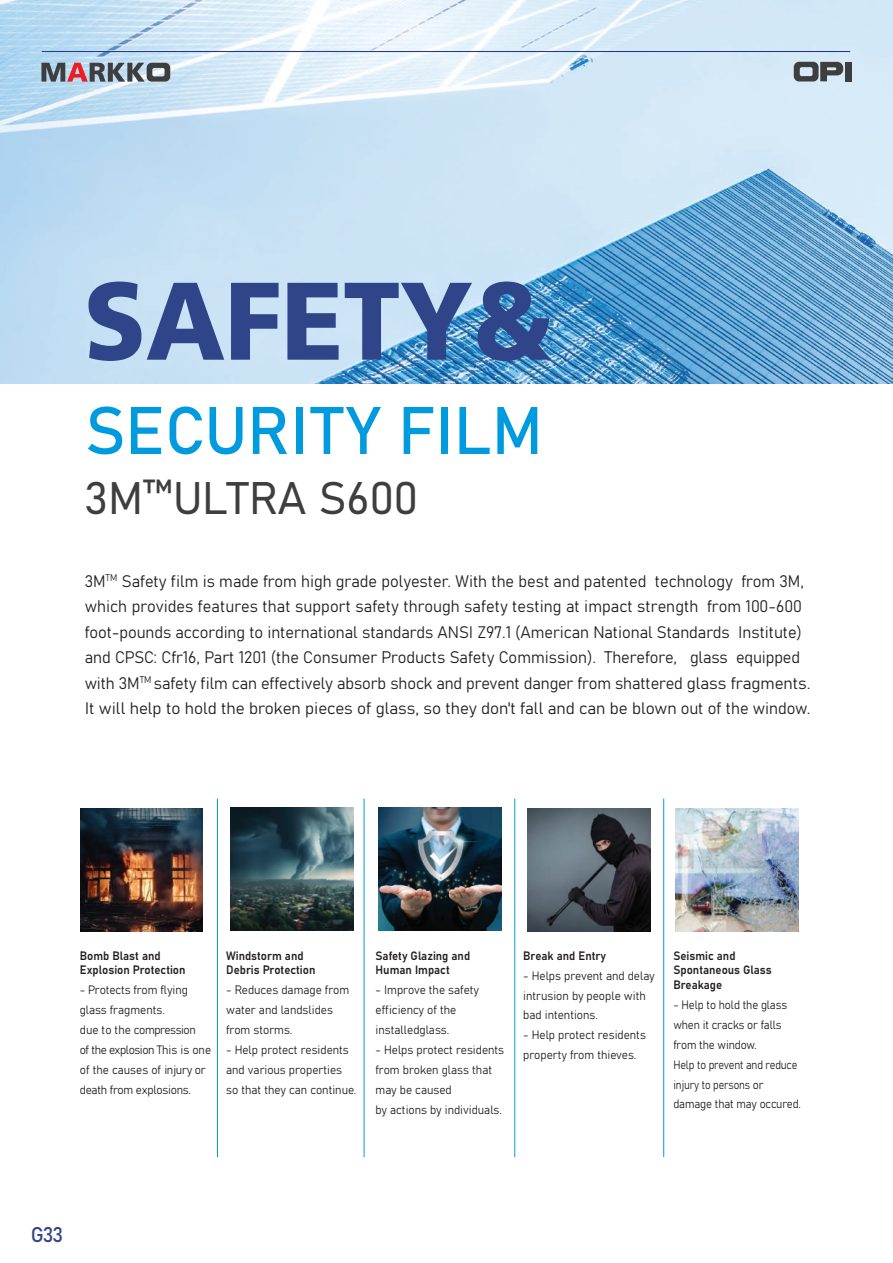
<style>
.page{position:relative;width:893px;height:1263px;background:#fff}
.page>*{position:absolute;margin:0;border:0;box-sizing:border-box;transform-origin:0 0}
.t1{font:163.2px "True Bold Special";color:#304589;scale:.92 1}
.t2{font:66.15px "Bahnschrift";color:#009bde}
.t3{font:45px "Bahnschrift";letter-spacing:-.005em;color:#3e3e3f}
.t4{font:21px "Bahnschrift";color:#304589}
.t5{font:16.5px/25.5px "Bahnschrift";letter-spacing:-.005em;color:#231f20}
.t6{font:12px/20px "Bahnschrift";color:#231f20;scale:.95 1}
.t7{font:12px/20px "Bahnschrift";letter-spacing:-.02em;color:#231f20;scale:.95 1}
.t8{font:12px/20px "Bahnschrift";color:#231f20;scale:.92 1}
</style>
<div class="page">
<img style="left:0;top:0;width:893px;height:384px">
<hr style="left:217px;top:798px;width:1px;height:359px;background:#009bde">
<hr style="left:364px;top:798px;width:1px;height:359px;background:#009bde">
<hr style="left:514px;top:798px;width:1px;height:359px;background:#009bde">
<hr style="left:663px;top:798px;width:1px;height:359px;background:#009bde">
<img style="left:80px;top:808px;width:123px;height:123px">
<img style="left:379px;top:808px;width:122px;height:122px">
<img style="left:676px;top:808px;width:122px;height:123px">
<img style="left:528px;top:808px;width:122px;height:123px">
<img style="left:231px;top:808px;width:122px;height:122px">
<div style="left:845px;top:62px;width:7px;height:19px;background:#3e3e3f"></div>
<svg style="left:794px;top:62px;width:49px;height:20px"></svg>
<hr style="left:42px;top:51px;width:808px;height:1px;background:#283890">
<svg style="left:41px;top:63px;width:129px;height:19px;background:#827c85"></svg>
<h1 class="t1" style="left:84px;top:232px;width:510px">SAFETY&amp;</h1>
<h2 class="t2" style="left:85px;top:380px;width:460px">SECURITY FILM</h2>
<h3 class="t3" style="left:84px;top:464px;width:335px">3M™ULTRA S600</h3>
<p class="t5" style="left:85px;top:567px;width:727px">3M<sup>TM</sup> Safety film is made from high grade polyester. With the best and patented technology from 3M, which provides features that support safety through safety testing at impact strength from 100-600 foot-pounds according to international standards ANSI Z97.1 (American National Standards Institute) and CPSC: Cfr16, Part 1201 (the Consumer Products Safety Commission). Therefore, glass equipped with 3M<sup>TM</sup> safety film can effectively absorb shock and prevent danger from shattered glass fragments.<br>It will help to hold the broken pieces of glass, so they don't fall and can be blown out of the window.</p>
<p class="t6" style="left:80px;top:947px;width:113px;line-height:14.5px">Bomb Blast and<br>Explosion Protection</p>
<p class="t7" style="left:80px;top:979px;width:140px">- Protects from flying glass fragments.<br>due to the compression<br>of the explosion This is one of the causes of injury or death from explosions.</p>
<p class="t6" style="left:226px;top:947px;width:96px;line-height:14.5px">Windstorm and<br>Debris Protection</p>
<p class="t6" style="left:226px;top:979px;width:131px">- Reduces damage from water and landslides from storms.</p>
<p class="t6" style="left:226px;top:1039px;width:139px">- Help protect residents and various properties so that they can continue.</p>
<p class="t6" style="left:376px;top:947px;width:101px;line-height:14.5px">Safety Glazing and<br>Human Impact</p>
<p class="t6" style="left:376px;top:979px;width:110px">- Improve the safety efficiency of the installedglass.</p>
<p class="t6" style="left:376px;top:1039px;width:137px">- Helps protect residents from broken glass that may be caused<br>by actions by individuals.</p>
<p class="t6" style="left:523px;top:945px;width:88px">Break and Entry</p>
<p class="t6" style="left:523px;top:965px;width:140px">- Helps prevent and delay intrusion by people with bad intentions.</p>
<p class="t6" style="left:523px;top:1024px;width:131px">- Help protect residents property from thieves.</p>
<p class="t6" style="left:673px;top:947px;width:105px;line-height:14.5px">Seismic and<br>Spontaneous Glass<br>Breakage</p>
<p class="t8" style="left:673px;top:994px;width:140px">- Help to hold the glass when it cracks or falls from the window.<br>Help to prevent and reduce injury to persons or damage that may occured.</p>
<p class="t4" style="left:31px;top:1218px;width:34px">G33</p>
</div>
